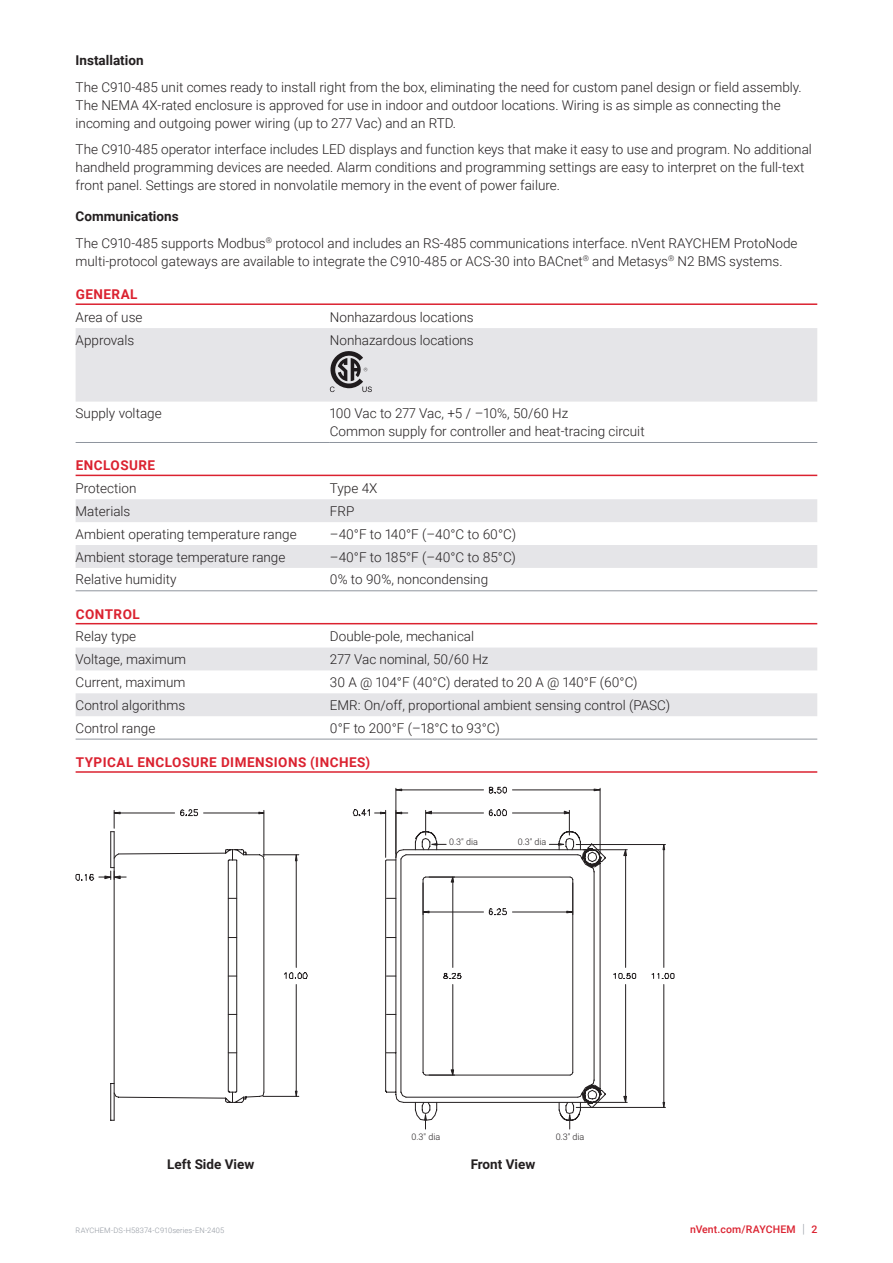
<style>
.page{position:relative;width:893px;height:1263px;background:#fff}
.page>*{position:absolute;margin:0;border:0;box-sizing:border-box;transform-origin:0 0}
.Bodytext_1{font:300 13.5px/18px "Roboto";color:#231f20}
.Bodytext_2{font:300 13.5px "Roboto";color:#231f20}
.Subhead{font:700 13.5px "Roboto";letter-spacing:.035em;color:#db2230}
.Subhead_L-2{font:700 13.5px "Roboto";color:#231f20}
.t1{font:500 10.5px "Roboto";letter-spacing:.015em;color:#db2230}
.t2{font:300 9px "Roboto";color:#231f20}
.t3{font:300 7.5px "Roboto";letter-spacing:.015em;color:#8f959e}
.s1{font-weight:300;font-size:12.6px;color:#8f959e}
</style>
<div class="page">
<hr style="left:76px;top:303px;width:741px;height:2px;background:#db2230">
<hr style="left:76px;top:475px;width:741px;height:1px;background:#db2230">
<hr style="left:76px;top:623px;width:741px;height:1px;background:#db2230">
<hr style="left:76px;top:771px;width:741px;height:2px;background:#db2230">
<div style="left:76px;top:328px;width:741px;height:74px;background:#e5e5e8"></div>
<hr style="left:76px;top:442px;width:254px;height:1px;background:#8f959e">
<hr style="left:330px;top:442px;width:487px;height:1px;background:#8f959e">
<svg style="left:76px;top:499px;width:741px;height:69px;fill:#e5e5e8"></svg>
<hr style="left:76px;top:590px;width:254px;height:1px;background:#8f959e">
<hr style="left:330px;top:590px;width:487px;height:1px;background:#8f959e">
<svg style="left:76px;top:647px;width:741px;height:69px;fill:#e5e5e8"></svg>
<hr style="left:76px;top:739px;width:254px;height:1px;background:#8f959e">
<hr style="left:330px;top:739px;width:487px;height:1px;background:#8f959e">
<svg style="left:76px;top:787px;width:598px;height:342px"></svg>
<svg style="left:330px;top:351px;width:42px;height:41px;background:#979598"></svg>
<p class="Subhead_L-2" style="left:76px;top:51px;width:69px">Installation</p>
<p class="Bodytext_1" style="left:76px;top:78px;width:728px">The C910-485 unit comes ready to install right from the box, eliminating the need for custom panel design or field assembly.<br>The NEMA 4X-rated enclosure is approved for use in indoor and outdoor locations. Wiring is as simple as connecting the incoming and outgoing power wiring (up to 277 Vac) and an RTD.</p>
<p class="Bodytext_1" style="left:76px;top:140px;width:738px">The C910-485 operator interface includes LED displays and function keys that make it easy to use and program. No additional handheld programming devices are needed. Alarm conditions and programming settings are easy to interpret on the full-text front panel. Settings are stored in nonvolatile memory in the event of power failure.</p>
<p class="Subhead_L-2" style="left:76px;top:207px;width:105px">Communications</p>
<p class="Bodytext_1" style="left:76px;top:233px;width:723px">The C910-485 supports Modbus<sup>®</sup> protocol and includes an RS-485 communications interface. nVent RAYCHEM ProtoNode multi-protocol gateways are available to integrate the C910-485 or ACS-30 into BACnet<sup>®</sup> and Metasys<sup>®</sup> N2 BMS systems.</p>
<p class="Subhead" style="left:76px;top:285px;width:63px">GENERAL</p>
<p class="Bodytext_2" style="left:76px;top:307px;width:68px">Area of use</p>
<p class="Bodytext_2" style="left:330px;top:307px;width:145px">Nonhazardous locations</p>
<p class="Bodytext_2" style="left:76px;top:330px;width:60px">Approvals</p>
<p class="Bodytext_2" style="left:330px;top:330px;width:145px">Nonhazardous locations</p>
<p class="Bodytext_2" style="left:76px;top:404px;width:88px">Supply voltage</p>
<p class="Bodytext_2" style="left:330px;top:404px;width:240px">100 Vac to 277 Vac, +5 / –10%, 50/60 Hz</p>
<p class="Bodytext_2" style="left:330px;top:422px;width:316px">Common supply for controller and heat-tracing circuit</p>
<p class="Subhead" style="left:76px;top:456px;width:81px">ENCLOSURE</p>
<p class="Bodytext_2" style="left:76px;top:479px;width:62px">Protection</p>
<p class="Bodytext_2" style="left:330px;top:479px;width:49px">Type 4X</p>
<p class="Bodytext_2" style="left:76px;top:501px;width:56px">Materials</p>
<p class="Bodytext_2" style="left:330px;top:501px;width:26px">FRP</p>
<p class="Bodytext_2" style="left:76px;top:524px;width:223px">Ambient operating temperature range</p>
<p class="Bodytext_2" style="left:330px;top:524px;width:188px">–40°F to 140°F (–40°C to 60°C)</p>
<p class="Bodytext_2" style="left:76px;top:547px;width:211px">Ambient storage temperature range</p>
<p class="Bodytext_2" style="left:330px;top:547px;width:188px">–40°F to 185°F (–40°C to 85°C)</p>
<p class="Bodytext_2" style="left:76px;top:570px;width:102px">Relative humidity</p>
<p class="Bodytext_2" style="left:330px;top:570px;width:160px">0% to 90%, noncondensing</p>
<p class="Subhead" style="left:76px;top:604px;width:65px">CONTROL</p>
<p class="Bodytext_2" style="left:76px;top:627px;width:62px">Relay type</p>
<p class="Bodytext_2" style="left:330px;top:627px;width:146px">Double-pole, mechanical</p>
<p class="Bodytext_2" style="left:76px;top:650px;width:112px">Voltage, maximum</p>
<p class="Bodytext_2" style="left:330px;top:650px;width:160px">277 Vac nominal, 50/60 Hz</p>
<p class="Bodytext_2" style="left:76px;top:673px;width:111px">Current, maximum</p>
<p class="Bodytext_2" style="left:330px;top:673px;width:309px">30 A @ 104°F (40°C) derated to 20 A @ 140°F (60°C)</p>
<p class="Bodytext_2" style="left:76px;top:695px;width:111px">Control algorithms</p>
<p class="Bodytext_2" style="left:330px;top:695px;width:342px">EMR: On/off, proportional ambient sensing control (PASC)</p>
<p class="Bodytext_2" style="left:76px;top:718px;width:81px">Control range</p>
<p class="Bodytext_2" style="left:330px;top:718px;width:171px">0°F to 200°F (–18°C to 93°C)</p>
<p class="Subhead" style="left:76px;top:753px;width:296px">TYPICAL ENCLOSURE DIMENSIONS (INCHES)</p>
<p class="t2" style="left:449px;top:835px;width:30px">0.3" dia</p>
<p class="t2" style="left:518px;top:835px;width:30px">0.3" dia</p>
<p class="t2" style="left:411px;top:1130px;width:30px">0.3" dia</p>
<p class="t2" style="left:556px;top:1130px;width:30px">0.3" dia</p>
<p class="Subhead_L-2" style="left:167px;top:1155px;width:89px">Left Side View</p>
<p class="Subhead_L-2" style="left:471px;top:1155px;width:66px">Front View</p>
<p class="t3" style="left:76px;top:1225px;width:150px">RAYCHEM-DS-H58374-C910series-EN-2405</p>
<p class="t1" style="left:690px;top:1222px;width:129px">nVent.com/RAYCHEM <span class="s1">|</span> 2</p>
</div>
